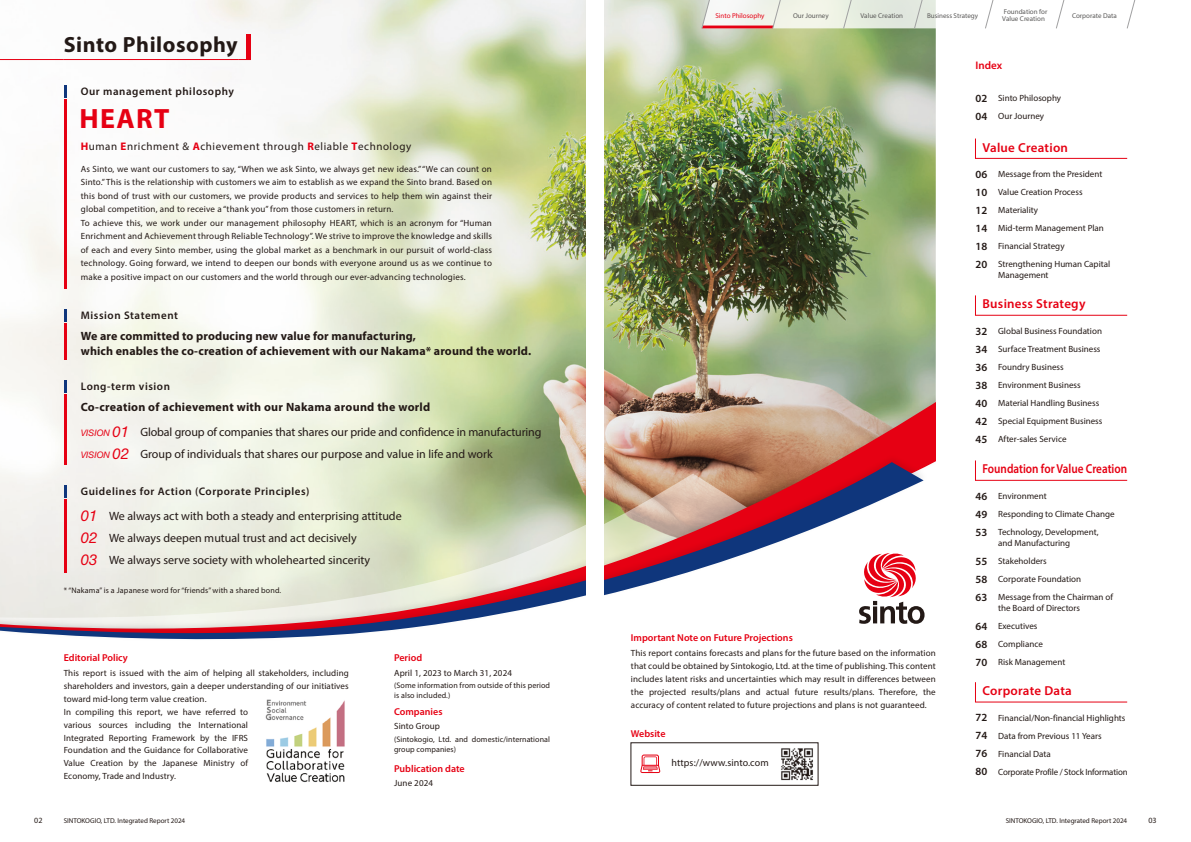
<style>
.page{position:relative;width:1191px;height:842px;background:#fff}
.page>*{position:absolute;margin:0;border:0;box-sizing:border-box;transform-origin:0 0}
.t1{font:700 28px "Myriad Pro";letter-spacing:.05em;color:#e60013}
.t2{font:700 22px "Myriad Pro";letter-spacing:.025em;color:#231916}
.t3{font:600 13px "Myriad Pro";letter-spacing:.015em;color:#e60013}
.t4{font:600 13px "Myriad Pro";letter-spacing:.015em;color:#e60013;scale:.86 1}
.t5{font:12px/22px "Myriad Pro";color:#231916}
.t6{font:700 12px/15px "Myriad Pro";letter-spacing:.01em;color:#231916}
.t7{font:600 11px/18px "Myriad Pro";letter-spacing:.05em;color:#231916;text-align:justify}
.t8{font:11px "Myriad Pro";letter-spacing:.05em;color:#231916}
.t9{font:600 11px "Myriad Pro";color:#e60013}
.t10{font:600 10px "Myriad Pro";color:#e60013}
.t11{font:10px "Myriad Pro";letter-spacing:.01em;color:#231916}
.t12{font:9px/18px "Myriad Pro";letter-spacing:.01em;color:#231916}
.t13{font:8px/10px "Myriad Pro";letter-spacing:.01em;color:#231916}
.t14{font:7px/7px "Myriad Pro";color:#595857}
.t15{font:7px "Myriad Pro";color:#231916}
.t16{font:7px "Myriad Pro";color:#e60013}
.s1{font-weight:700;color:#e60013}
.s2{font-family:"Helvetica Neue LT Std";font-style:italic;font-size:9px;color:#e60013}
.s3{font-family:"Helvetica Neue LT Std";font-style:italic;font-size:15px;color:#e60013}
</style>
<div class="page">
<img style="left:604px;top:0;width:331px;height:382px">
<img style="left:604px;top:382px;width:331px;height:12px">
<svg style="left:604px;top:394px;width:331px;height:70px;background:#bf8f7b"></svg>
<img style="left:604px;top:451px;width:328px;height:167px">
<svg style="left:604px;top:462px;width:319px;height:156px"></svg>
<img style="left:0;top:0;width:586px;height:382px">
<img style="left:0;top:382px;width:586px;height:12px">
<svg style="left:34px;top:394px;width:552px;height:57px;fill:#f1f2e7"></svg>
<img style="left:61px;top:451px;width:525px;height:11px">
<svg style="left:0;top:462px;width:586px;height:178px;background:#d9d5ca"></svg>
<svg style="left:975px;top:138px;width:152px;height:21px"></svg>
<svg style="left:975px;top:682px;width:152px;height:20px"></svg>
<svg style="left:975px;top:295px;width:152px;height:21px"></svg>
<svg style="left:975px;top:460px;width:152px;height:21px"></svg>
<svg style="left:855px;top:550px;width:69px;height:74px"></svg>
<svg style="left:64px;top:85px;width:3px;height:13px"></svg>
<hr style="left:64px;top:99px;width:3px;height:190px;background:#e60013">
<svg style="left:64px;top:309px;width:3px;height:13px"></svg>
<hr style="left:64px;top:323px;width:3px;height:37px;background:#e60013">
<svg style="left:64px;top:380px;width:3px;height:13px"></svg>
<hr style="left:64px;top:394px;width:3px;height:71px;background:#e60013">
<svg style="left:64px;top:485px;width:3px;height:12px"></svg>
<hr style="left:64px;top:499px;width:3px;height:74px;background:#e60013">
<svg style="left:640px;top:754px;width:20px;height:19px"></svg>
<img style="left:781px;top:748px;width:32px;height:33px">
<img style="left:265px;top:699px;width:80px;height:84px">
<hr style="left:247px;top:34px;width:4px;height:26px;background:#e60013">
<hr style="left:0;top:59px;width:64px;height:1px;background:#e60013">
<hr style="left:64px;top:59px;width:174px;height:1px;background:#e60013">
<svg style="left:701px;top:0;width:435px;height:29px"></svg>
<h2 class="t2" style="left:64px;top:31px;width:175px">Sinto Philosophy</h2>
<p class="t7" style="left:81px;top:82px;width:155px">Our management philosophy</p>
<h1 class="t1" style="left:79px;top:100px;width:92px">HEART</h1>
<p class="t8" style="left:81px;top:140px;width:332px"><span class="s1">H</span>uman <span class="s1">E</span>nrichment &amp; <span class="s1">A</span>chievement through <span class="s1">R</span>eliable <span class="s1">T</span>echnology</p>
<p class="t12" style="left:81px;top:162px;width:413px;line-height:13.5px">As Sinto, we want our customers to say, “When we ask Sinto, we always get new ideas.” “We can count on Sinto.” This is the relationship with customers we aim to establish as we expand the Sinto brand. Based on this bond of trust with our customers, we provide products and services to help them win against their global competition, and to receive a “thank you” from those customers in return.<br>To achieve this, we work under our management philosophy HEART, which is an acronym for “Human Enrichment and Achievement through Reliable Technology”. We strive to improve the knowledge and skills of each and every Sinto member, using the global market as a benchmark in our pursuit of world-class technology. Going forward, we intend to deepen our bonds with everyone around us as we continue to make a positive impact on our customers and the world through our ever-advancing technologies.</p>
<p class="t7" style="left:81px;top:306px;width:99px">Mission Statement</p>
<h3 class="t6" style="left:81px;top:328px;width:452px">We are committed to producing new value for manufacturing,<br>which enables the co-creation of achievement with our Nakama* around the world.</h3>
<p class="t7" style="left:81px;top:377px;width:91px">Long-term vision</p>
<h3 class="t6" style="left:81px;top:399px;width:351px">Co-creation of achievement with our Nakama around the world</h3>
<h3 class="t5" style="left:81px;top:421px;width:462px"><span class="s2">VISION</span> <span class="s3">01</span> Global group of companies that shares our pride and confidence in manufacturing<br><span class="s2">VISION</span> <span class="s3">02</span> Group of individuals that shares our purpose and value in life and work</h3>
<p class="t7" style="left:81px;top:482px;width:230px">Guidelines for Action (Corporate Principles)</p>
<h3 class="t5" style="left:81px;top:505px;width:322px"><span class="s3">01</span> We always act with both a steady and enterprising attitude<br><span class="s3">02</span> We always deepen mutual trust and act decisively<br><span class="s3">03</span> We always serve society with wholehearted sincerity</h3>
<p class="t13" style="left:64px;top:586px;width:219px">* “Nakama” is a Japanese word for “friends” with a shared bond.</p>
<p class="t10" style="left:64px;top:651px;width:66px">Editorial Policy</p>
<p class="t12" style="left:64px;top:666px;width:286px;line-height:13px">This report is issued with the aim of helping all stakeholders, including shareholders and investors, gain a deeper understanding of our initiatives toward mid-long term value creation.<br>In compiling this report, we have referred to<br>various sources including the International<br>Integrated Reporting Framework by the IFRS<br>Foundation and the Guidance for Collaborative<br>Value Creation by the Japanese Ministry of<br>Economy, Trade and Industry.</p>
<p class="t10" style="left:394px;top:651px;width:30px">Period</p>
<p class="t12" style="left:394px;top:663px;width:119px">April 1, 2023 to March 31, 2024</p>
<p class="t13" style="left:394px;top:680px;width:157px">(Some information from outside of this period is also included.)</p>
<p class="t10" style="left:394px;top:705px;width:50px">Companies</p>
<p class="t12" style="left:394px;top:717px;width:47px">Sinto Group</p>
<p class="t13" style="left:394px;top:734px;width:157px">(Sintokogio, Ltd. and domestic/international group companies)</p>
<p class="t10" style="left:394px;top:762px;width:72px">Publication date</p>
<p class="t12" style="left:394px;top:774px;width:40px">June 2024</p>
<p class="t16" style="left:715px;top:12px;width:51px">Sinto Philosophy</p>
<p class="t14" style="left:793px;top:12px;width:37px">Our Journey</p>
<p class="t14" style="left:860px;top:12px;width:44px">Value Creation</p>
<p class="t14" style="left:927px;top:12px;width:52px">Business Strategy</p>
<p class="t14" style="left:1002px;top:8px;width:47px">Foundation for<br>Value Creation</p>
<p class="t14" style="left:1072px;top:12px;width:46px">Corporate Data</p>
<p class="t10" style="left:631px;top:632px;width:163px">Important Note on Future Projections</p>
<p class="t12" style="left:631px;top:646px;width:306px;line-height:13px;text-align:justify">This report contains forecasts and plans for the future based on the information that could be obtained by Sintokogio, Ltd. at the time of publishing. This content includes latent risks and uncertainties which may result in differences between the projected results/plans and actual future results/plans. Therefore, the accuracy of content related to future projections and plans is not guaranteed.</p>
<p class="t10" style="left:631px;top:727px;width:36px">Website</p>
<p class="t11" style="left:671px;top:756px;width:99px">https://www.sinto.com</p>
<p class="t9" style="left:975px;top:58px;width:28px">Index</p>
<p class="t7" style="left:975px;top:89px;width:13px">02<br>04</p>
<p class="t12" style="left:998px;top:89px;width:64px">Sinto Philosophy<br>Our Journey</p>
<h3 class="t3" style="left:982px;top:139px;width:87px">Value Creation</h3>
<p class="t7" style="left:975px;top:165px;width:13px">06<br>10<br>12<br>14<br>18<br>20</p>
<p class="t12" style="left:998px;top:165px;width:114px">Message from the President<br>Value Creation Process<br>Materiality<br>Mid-term Management Plan<br>Financial Strategy<br>Strengthening Human Capital</p>
<p class="t12" style="left:998px;top:266px;width:52px">Management</p>
<h3 class="t3" style="left:982px;top:296px;width:104px">Business Strategy</h3>
<p class="t7" style="left:975px;top:322px;width:13px">32<br>34<br>36<br>38<br>40<br>42<br>45</p>
<p class="t12" style="left:998px;top:322px;width:106px">Global Business Foundation<br>Surface Treatment Business<br>Foundry Business<br>Environment Business<br>Material Handling Business<br>Special Equipment Business<br>After-sales Service</p>
<h3 class="t4" style="left:982px;top:461px;width:170px">Foundation for Value Creation</h3>
<p class="t7" style="left:975px;top:487px;width:13px">46<br>49<br>53</p>
<p class="t7" style="left:975px;top:552px;width:13px">55<br>58<br>63</p>
<p class="t7" style="left:975px;top:617px;width:13px">64<br>68<br>70</p>
<p class="t12" style="left:998px;top:487px;width:118px">Environment<br>Responding to Climate Change<br>Technology, Development,</p>
<p class="t12" style="left:998px;top:534px;width:116px">and Manufacturing<br>Stakeholders<br>Corporate Foundation<br>Message from the Chairman of</p>
<p class="t12" style="left:998px;top:599px;width:83px">the Board of Directors<br>Executives<br>Compliance<br>Risk Management</p>
<h3 class="t3" style="left:982px;top:682px;width:91px">Corporate Data</h3>
<p class="t7" style="left:975px;top:708px;width:13px">72<br>74<br>76<br>80</p>
<p class="t12" style="left:998px;top:709px;width:131px">Financial/Non-financial Highlights<br>Data from Previous 11 Years<br>Financial Data<br>Corporate Profile / Stock Information</p>
<p class="t13" style="left:34px;top:815px;width:10px">02</p>
<p class="t15" style="left:64px;top:817px;width:123px">SINTOKOGIO, LTD. Integrated Report 2024</p>
<p class="t15" style="left:1005px;top:817px;width:123px">SINTOKOGIO, LTD. Integrated Report 2024</p>
<p class="t13" style="left:1148px;top:815px;width:10px">03</p>
</div>
